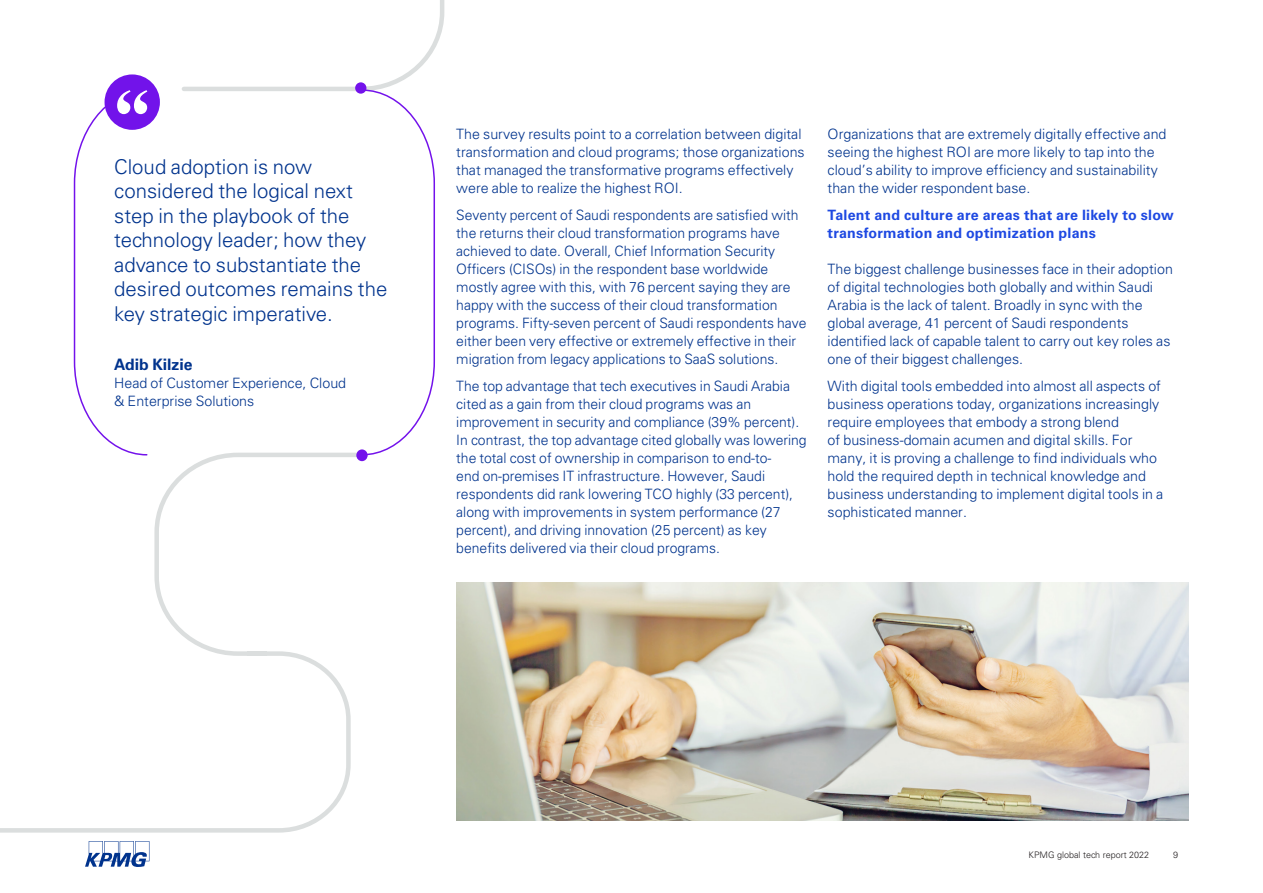
<style>
.page{position:relative;width:1263px;height:893px;background:#fff}
.page>*{position:absolute;margin:0;border:0;box-sizing:border-box;transform-origin:0 0}
.t1{font:300 20.4px/24.5px "Univers LT Std";color:#00338d}
.t2{font:700 15.75px "Univers LT Std";color:#00338d}
.t3{font:300 14.25px/18px "Univers LT Std";color:#00338d}
.t4{font:700 14.25px/18px "Univers LT Std";letter-spacing:.015em;color:#1e49e2}
.t5{font:300 9px "Univers LT Std";color:#231f20}
</style>
<div class="page">
<svg style="left:0;top:0;width:445px;height:833px"></svg>
<div style="left:356px;top:449px;width:12px;height:12px;background:#7312eb;border-radius:50%"></div>
<svg style="left:73px;top:89px;width:363px;height:367px"></svg>
<div style="left:105px;top:74px;width:55px;height:56px;background:#7213ea;border-radius:50%"></div>
<svg style="left:117px;top:90px;width:30px;height:24px"></svg>
<div style="left:355px;top:82px;width:11px;height:12px;background:#7312eb;border-radius:50%"></div>
<img style="left:456px;top:583px;width:732px;height:237px">
<svg style="left:85px;top:841px;width:64px;height:26px"></svg>
<h1 class="t1" style="left:114px;top:154px;width:275px">Cloud adoption is now considered the logical next step in the playbook of the technology leader; how they advance to substantiate the desired outcomes remains the key strategic imperative.</h1>
<p class="t2" style="left:114px;top:355px;width:80px">Adib Kilzie</p>
<p class="t3" style="left:114px;top:374px;width:234px">Head of Customer Experience, Cloud &amp; Enterprise Solutions</p>
<p class="t3" style="left:456px;top:125px;width:350px">The survey results point to a correlation between digital transformation and cloud programs; those organizations that managed the transformative programs effectively were able to realize the highest ROI.</p>
<p class="t3" style="left:456px;top:206px;width:352px">Seventy percent of Saudi respondents are satisfied with the returns their cloud transformation programs have achieved to date. Overall, Chief Information Security Officers (CISOs) in the respondent base worldwide mostly agree with this, with 76 percent saying they are happy with the success of their cloud transformation programs. Fifty-seven percent of Saudi respondents have either been very effective or extremely effective in their migration from legacy applications to SaaS solutions.</p>
<p class="t3" style="left:456px;top:377px;width:352px">The top advantage that tech executives in Saudi Arabia cited as a gain from their cloud programs was an improvement in security and compliance (39% percent).<br>In contrast, the top advantage cited globally was lowering the total cost of ownership in comparison to end-to-<br>end on-premises IT infrastructure. However, Saudi respondents did rank lowering TCO highly (33 percent), along with improvements in system performance (27 percent), and driving innovation (25 percent) as key benefits delivered via their cloud programs.</p>
<p class="t3" style="left:828px;top:125px;width:340px">Organizations that are extremely digitally effective and seeing the highest ROI are more likely to tap into the cloud’s ability to improve efficiency and sustainability than the wider respondent base.</p>
<p class="t4" style="left:828px;top:206px;width:348px">Talent and culture are areas that are likely to slow transformation and optimization plans</p>
<p class="t3" style="left:828px;top:260px;width:347px">The biggest challenge businesses face in their adoption of digital technologies both globally and within Saudi Arabia is the lack of talent. Broadly in sync with the global average, 41 percent of Saudi respondents identified lack of capable talent to carry out key roles as one of their biggest challenges.</p>
<p class="t3" style="left:828px;top:377px;width:337px">With digital tools embedded into almost all aspects of business operations today, organizations increasingly require employees that embody a strong blend<br>of business-domain acumen and digital skills. For many, it is proving a challenge to find individuals who hold the required depth in technical knowledge and business understanding to implement digital tools in a sophisticated manner.</p>
<p class="t5" style="left:1029px;top:849px;width:122px">KPMG global tech report 2022</p>
<p class="t5" style="left:1173px;top:849px;width:7px">9</p>
</div>
